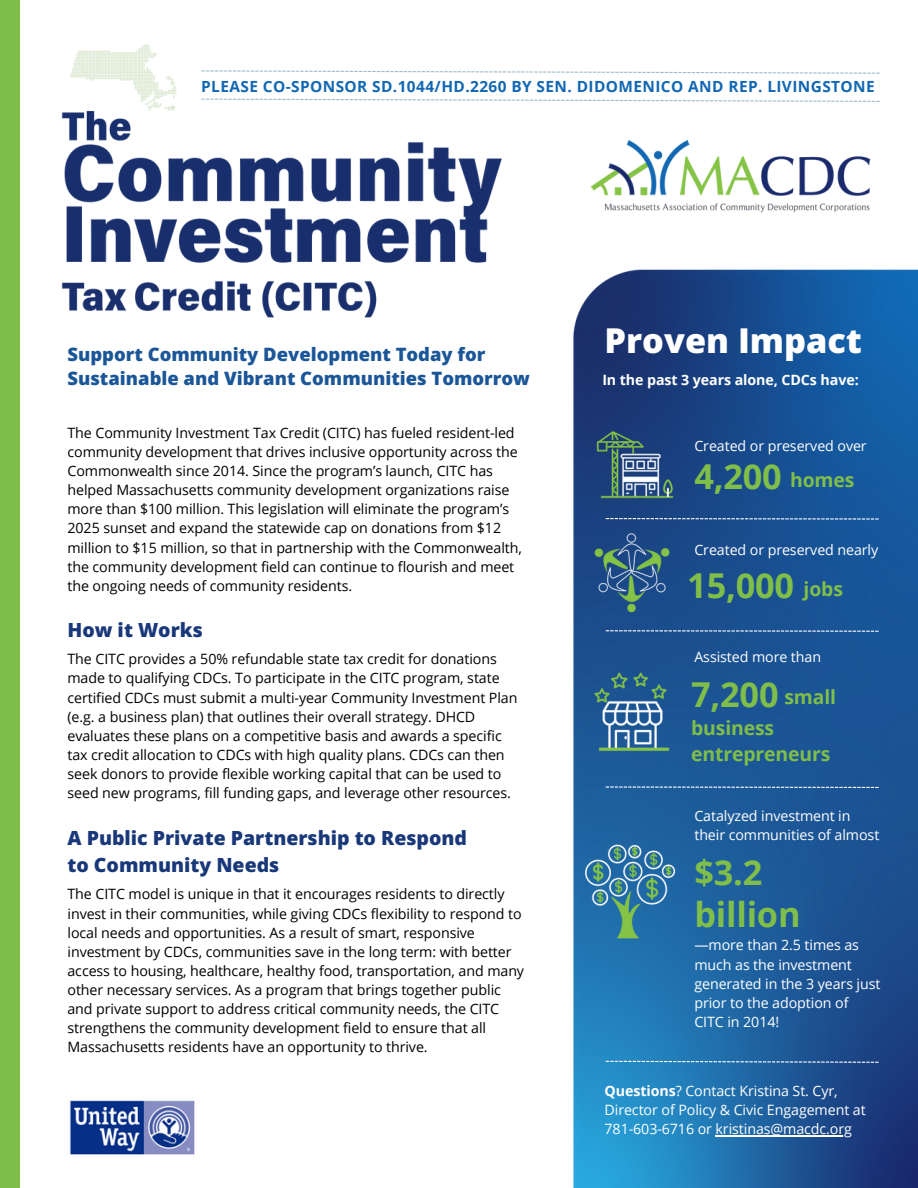
<style>
.page{position:relative;width:918px;height:1188px;background:#fff}
.page>*{position:absolute;margin:0;border:0;box-sizing:border-box;transform-origin:0 0}
.t1{font:700 34.35px/41.7px "Open Sans";letter-spacing:-.005em;color:#80be4a}
.t2{font:800 34.2px "Open Sans";color:#fff}
.t3{font:800 19.5px/27px "Open Sans";color:#193879}
.t4{font:700 19.35px/25.8px "Open Sans";letter-spacing:-.005em;color:#80be4a}
.t5{font:800 18.45px/24.8px "Open Sans";color:#1b5698}
.t6{font:700 15.45px "Open Sans";letter-spacing:.03em;color:#1267b3}
.t7{font:14.25px/19.2px "Open Sans";letter-spacing:-.005em;color:#000}
.t8{font:14.25px/19.2px "Open Sans";letter-spacing:-.005em;color:#fff}
.t9{font:700 14.25px "Open Sans";letter-spacing:-.005em;color:#fff}
.s1{font-weight:700}
</style>
<div class="page">
<div style="left:0;top:0;width:20px;height:1188px;background:#80be4a"></div>
<img style="left:590px;top:139px;width:281px;height:74px">
<img style="left:573px;top:269px;width:345px;height:919px">
<img style="left:586px;top:528px;width:90px;height:89px">
<img style="left:575px;top:838px;width:106px;height:108px">
<img style="left:586px;top:658px;width:90px;height:102px">
<img style="left:586px;top:423px;width:96px;height:83px">
<img style="left:70px;top:1100px;width:125px;height:55px">
<img style="left:61px;top:113px;width:441px;height:205px">
<img style="left:61px;top:44px;width:116px;height:69px">
<svg style="left:201px;top:70px;width:679px;height:4px"></svg>
<svg style="left:201px;top:99px;width:679px;height:3px"></svg>
<svg style="left:606px;top:518px;width:273px;height:2px"></svg>
<svg style="left:606px;top:630px;width:273px;height:2px"></svg>
<svg style="left:606px;top:786px;width:273px;height:2px"></svg>
<svg style="left:606px;top:1061px;width:273px;height:2px"></svg>
<hr style="left:716px;top:1136px;width:136px;height:1px;background:#fff">
<p class="t6" style="left:201px;top:75px;width:675px">PLEASE CO-SPONSOR SD.1044/HD.2260 BY SEN. DIDOMENICO AND REP. LIVINGSTONE</p>
<p class="t5" style="left:68px;top:341px;width:464px">Support Community Development Today for<br>Sustainable and Vibrant Communities Tomorrow</p>
<p class="t7" style="left:68px;top:423px;width:456px">The Community Investment Tax Credit (CITC) has fueled resident-led community development that drives inclusive opportunity across the Commonwealth since 2014. Since the program’s launch, CITC has helped Massachusetts community development organizations raise more than $100 million. This legislation will eliminate the program’s 2025 sunset and expand the statewide cap on donations from $12 million to $15 million, so that in partnership with the Commonwealth, the community development field can continue to flourish and meet the ongoing needs of community residents.</p>
<h3 class="t3" style="left:68px;top:616px;width:137px">How it Works</h3>
<p class="t7" style="left:68px;top:649px;width:451px">The CITC provides a 50% refundable state tax credit for donations made to qualifying CDCs. To participate in the CITC program, state certified CDCs must submit a multi-year Community Investment Plan (e.g. a business plan) that outlines their overall strategy. DHCD evaluates these plans on a competitive basis and awards a specific tax credit allocation to CDCs with high quality plans. CDCs can then seek donors to provide flexible working capital that can be used to seed new programs, fill funding gaps, and leverage other resources.</p>
<h3 class="t3" style="left:68px;top:824px;width:401px">A Public Private Partnership to Respond to Community Needs</h3>
<p class="t7" style="left:68px;top:884px;width:458px">The CITC model is unique in that it encourages residents to directly invest in their communities, while giving CDCs flexibility to respond to local needs and opportunities. As a result of smart, responsive investment by CDCs, communities save in the long term: with better access to housing, healthcare, healthy food, transportation, and many other necessary services. As a program that brings together public and private support to address critical community needs, the CITC strengthens the community development field to ensure that all Massachusetts residents have an opportunity to thrive.</p>
<h2 class="t2" style="left:605px;top:317px;width:259px">Proven Impact</h2>
<p class="t9" style="left:602px;top:370px;width:258px">In the past 3 years alone, CDCs have:</p>
<p class="t8" style="left:694px;top:436px;width:174px">Created or preserved over</p>
<h1 class="t1" style="left:694px;top:455px;width:89px">4,200</h1>
<h3 class="t4" style="left:790px;top:467px;width:66px">homes</h3>
<p class="t8" style="left:694px;top:540px;width:185px">Created or preserved nearly</p>
<h1 class="t1" style="left:687px;top:564px;width:108px">15,000</h1>
<h3 class="t4" style="left:804px;top:576px;width:41px">jobs</h3>
<p class="t8" style="left:694px;top:647px;width:128px">Assisted more than</p>
<h1 class="t1" style="left:691px;top:673px;width:89px">7,200</h1>
<h3 class="t4" style="left:784px;top:684px;width:53px">small</h3>
<h3 class="t4" style="left:691px;top:714px;width:141px">business entrepreneurs</h3>
<p class="t8" style="left:694px;top:805px;width:187px">Catalyzed investment in their communities of almost</p>
<h1 class="t1" style="left:694px;top:851px;width:108px">$3.2 billion</h1>
<p class="t8" style="left:694px;top:935px;width:188px">—more than 2.5 times as much as the investment generated in the 3 years just prior to the adoption of<br>CITC in 2014!</p>
<p class="t8" style="left:605px;top:1081px;width:263px"><span class="s1">Questions</span>? Contact Kristina St. Cyr,<br>Director of Policy &amp; Civic Engagement at<br>781-603-6716 or kristinas@macdc.org</p>
</div>
